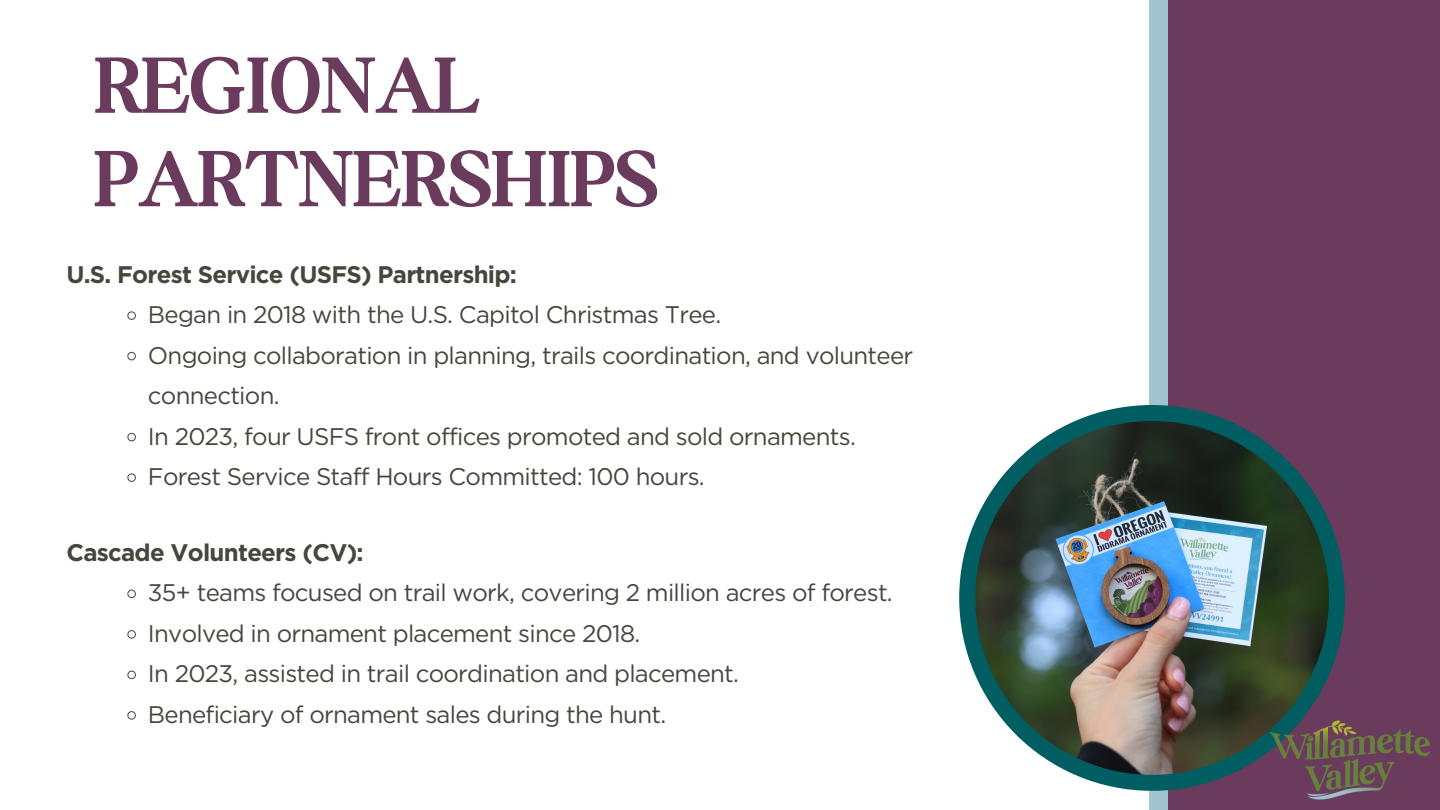
<style>
.page{position:relative;width:1440px;height:810px;background:#fff}
.page>*{position:absolute;margin:0;border:0;box-sizing:border-box;transform-origin:0 0}
.t1{font:700 85px/93.5px "Boston Angel";color:#6a3b5d}
.t2{font:24px/40.5px "Gotham";letter-spacing:-.03em;color:#45463c}
.t3{font:700 24px "Gotham";letter-spacing:-.03em;color:#45463c}
</style>
<div class="page">
<div style="left:1149px;top:0;width:291px;height:810px;background:#a2c4d1"></div>
<div style="left:1168px;top:0;width:272px;height:810px;background:#6a3b5d"></div>
<div style="left:959px;top:405px;width:386px;height:386px;background:#005e62;border-radius:50%"></div>
<img style="left:975px;top:421px;width:354px;height:354px;border-radius:50%">
<img style="left:1261px;top:710px;width:169px;height:90px">
<svg style="left:127px;top:311px;width:9px;height:9px"></svg>
<svg style="left:127px;top:351px;width:9px;height:10px"></svg>
<svg style="left:127px;top:432px;width:9px;height:10px"></svg>
<svg style="left:127px;top:473px;width:9px;height:9px"></svg>
<svg style="left:127px;top:589px;width:9px;height:10px"></svg>
<svg style="left:127px;top:630px;width:9px;height:9px"></svg>
<svg style="left:127px;top:670px;width:9px;height:10px"></svg>
<svg style="left:127px;top:711px;width:9px;height:9px"></svg>
<h1 class="t1" style="left:94px;top:39px;width:565px">REGIONAL<br>PARTNERSHIPS</h1>
<p class="t3" style="left:66px;top:260px;width:452px">U.S. Forest Service (USFS) Partnership:</p>
<p class="t2" style="left:148px;top:294px;width:767px">Began in 2018 with the U.S. Capitol Christmas Tree.<br>Ongoing collaboration in planning, trails coordination, and volunteer connection.<br>In 2023, four USFS front offices promoted and sold ornaments.<br>Forest Service Staff Hours Committed: 100 hours.</p>
<p class="t3" style="left:66px;top:538px;width:299px">Cascade Volunteers (CV):</p>
<p class="t2" style="left:148px;top:572px;width:746px">35+ teams focused on trail work, covering 2 million acres of forest.<br>Involved in ornament placement since 2018.<br>In 2023, assisted in trail coordination and placement.<br>Beneficiary of ornament sales during the hunt.</p>
</div>
